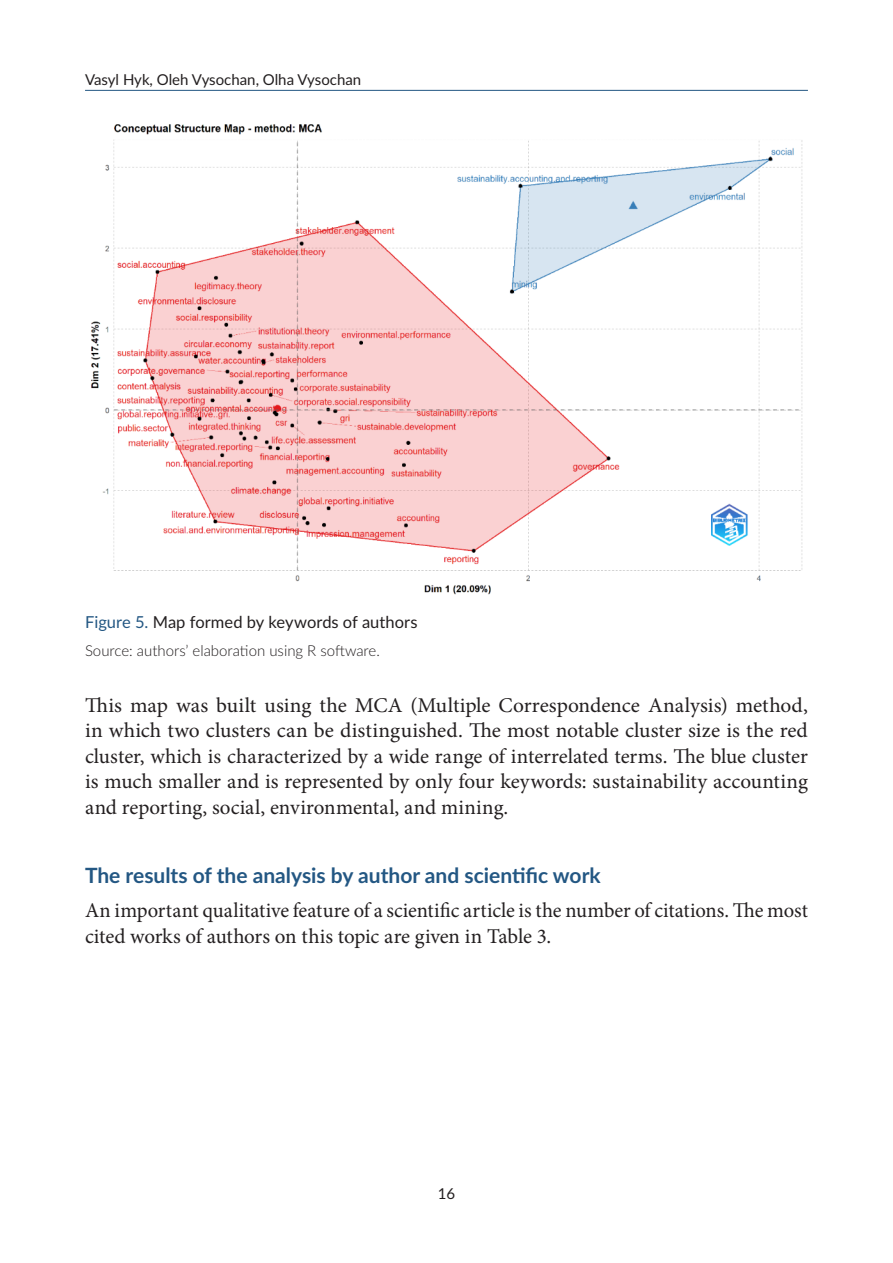
<style>
.page{position:relative;width:893px;height:1263px;background:#fff}
.page>*{position:absolute;margin:0;border:0;box-sizing:border-box;transform-origin:0 0}
.txt{font:21px/25.5px "Minion Pro";letter-spacing:.005em;color:#231f20;text-align:justify}
.txt_1{font:21px/25.5px "Minion Pro";letter-spacing:-.005em;color:#231f20}
.H_2{font:700 21px "Lato";color:#235783}
.Rysunek_H{font:16.5px "Lato";color:#231f20}
.Source{font:300 15px "Lato";color:#231f20}
.t1{font:15px "Lato";color:#231f20}
.s1{color:#235783}
</style>
<div class="page">
<hr style="left:85px;top:90px;width:723px;height:1px;background:#235783">
<img style="left:91px;top:124px;width:712px;height:471px">
<p class="t1" style="left:85px;top:68px;width:278px">Vasyl Hyk, Oleh Vysochan, Olha Vysochan</p>
<p class="Rysunek_H" style="left:85px;top:610px;width:334px"><span class="s1">Figure 5.</span> Map formed by keywords of authors</p>
<p class="Source" style="left:85px;top:640px;width:296px">Source: authors’ elaboration using R software.</p>
<p class="txt" style="left:85px;top:692px;width:724px">This map was built using the MCA (Multiple Correspondence Analysis) method, in which two clusters can be distinguished. The most notable cluster size is the red cluster, which is characterized by a wide range of interrelated terms. The blue cluster is much smaller and is represented by only four keywords: sustainability accounting and reporting, social, environmental, and mining.</p>
<p class="H_2" style="left:85px;top:860px;width:517px">The results of the analysis by author and scientific work</p>
<p class="txt_1" style="left:85px;top:898px;width:724px">An important qualitative feature of a scientific article is the number of citations. The most cited works of authors on this topic are given in Table 3.</p>
<p class="t1" style="left:438px;top:1183px;width:19px">16</p>
</div>
